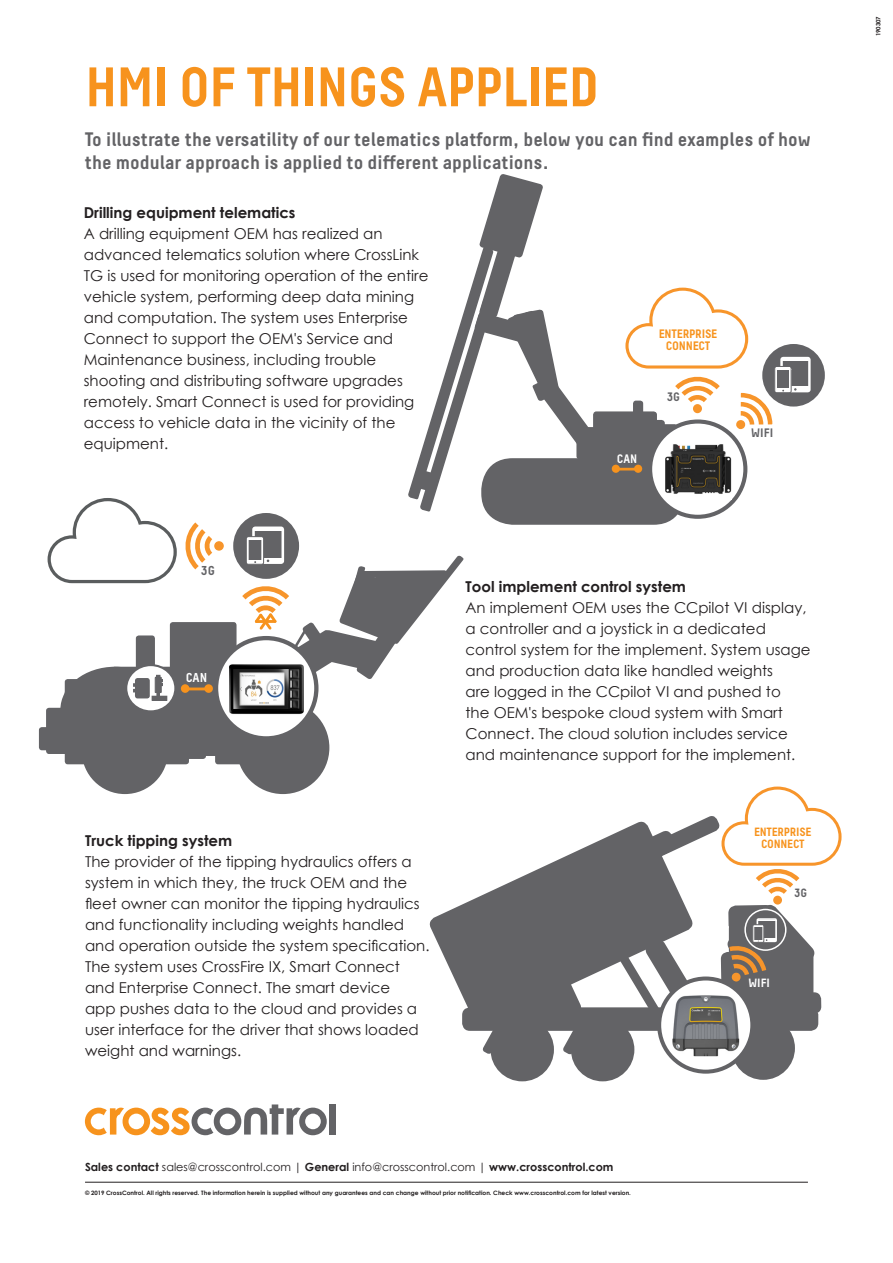
<style>
.page{position:relative;width:893px;height:1263px;background:#fff}
.page>*{position:absolute;margin:0;border:0;box-sizing:border-box;transform-origin:0 0}
.Preamble{font:700 55.5px "Decima Pro A";letter-spacing:-.02em;color:#f7931d}
.Preamble-2{font:700 19.5px/22.5px "Decima Pro A";color:#636366}
.Preamble-3{font:15px/21px "Century Gothic";color:#231f20}
.Preamble-4{font:700 15px "Century Gothic";color:#231f20}
.t1{font:700 12.9px "Decima Pro A";color:#fff}
.t2{font:700 12.9px "Decima Pro A";color:#636366}
.t3{font:700 12.3px "Decima Pro A";letter-spacing:-.02em;color:#f7931d}
.t4{font:700 12.3px "Decima Pro A";color:#636366}
.t5{font:700 12.3px "Decima Pro A";color:#fff}
.t6{font:700 12px "Decima Pro A";letter-spacing:-.02em;color:#f7931d}
.t7{font:700 12px "Decima Pro A";color:#fff}
.t8{font:700 12px "Decima Pro A";color:#636366}
.t9{font:700 11.7px "Decima Pro A";color:#fff}
.t10{font:11.25px "Century Gothic";color:#231f20}
.uppslag_Header_2_tab{font:700 6px "Century Gothic";color:#231f20}
.s1{font-weight:700}
</style>
<div class="page">
<hr style="left:85px;top:1182px;width:723px;height:1px;background:#231f20">
<div style="left:330px;top:1104px;width:6px;height:30px;background:#636366"></div>
<svg style="left:85px;top:1104px;width:242px;height:31px"></svg>
<svg style="left:429px;top:840px;width:172px;height:172px;fill:#636366"></svg>
<div style="left:462px;top:1007px;width:356px;height:24px;background:#636366;border-radius:8px"></div>
<div style="left:490px;top:1018px;width:64px;height:63px;background:#636366;border-radius:50%"></div>
<div style="left:571px;top:1018px;width:63px;height:63px;background:#636366;border-radius:50%"></div>
<div style="left:731px;top:1016px;width:64px;height:64px;background:#636366;border-radius:50%"></div>
<svg style="left:465px;top:923px;width:34px;height:31px"></svg>
<svg style="left:482px;top:973px;width:105px;height:82px"></svg>
<svg style="left:659px;top:978px;width:93px;height:94px"></svg>
<img style="left:672px;top:1055px;width:67px;height:2px">
<svg style="left:601px;top:786px;width:240px;height:269px"></svg>
<div style="left:82px;top:708px;width:86px;height:86px;background:#636366;border-radius:50%"></div>
<div style="left:237px;top:701px;width:92px;height:93px;background:#636366;border-radius:50%"></div>
<div style="left:65px;top:679px;width:213px;height:77px;background:#636366;border-radius:3px"></div>
<div style="left:215px;top:690px;width:34px;height:74px;background:#636366;border-radius:3px"></div>
<div style="left:155px;top:690px;width:34px;height:74px;background:#636366;border-radius:3px"></div>
<div style="left:172px;top:684px;width:34px;height:75px;background:#636366;border-radius:3px"></div>
<div style="left:65px;top:690px;width:34px;height:74px;background:#636366;border-radius:3px"></div>
<div style="left:170px;top:622px;width:67px;height:74px;background:#636366;border-radius:3px"></div>
<div style="left:112px;top:667px;width:66px;height:74px;background:#636366;border-radius:3px"></div>
<div style="left:46px;top:708px;width:36px;height:46px;background:#636366;border-radius:3px"></div>
<div style="left:39px;top:727px;width:36px;height:23px;background:#636366;border-radius:3px"></div>
<div style="left:60px;top:667px;width:110px;height:86px;background:#636366;border-radius:50%"></div>
<div style="left:136px;top:635px;width:19px;height:75px;background:#636366;border-radius:3px"></div>
<hr style="left:187px;top:687px;width:20px;height:3px;background:#f7931d">
<div style="left:181px;top:684px;width:8px;height:9px;background:#f7931d;border-radius:50%"></div>
<div style="left:204px;top:684px;width:9px;height:9px;background:#f7931d;border-radius:50%"></div>
<svg style="left:216px;top:638px;width:100px;height:100px;fill:#fff"></svg>
<div style="left:214px;top:636px;width:104px;height:104px;border:4px solid #636366;border-radius:50%"></div>
<img style="left:229px;top:663px;width:74px;height:52px">
<div style="left:234px;top:514px;width:64px;height:64px;background:#636366;border-radius:50%"></div>
<div style="left:233px;top:513px;width:66px;height:66px;border:2px solid #636366;border-radius:50%"></div>
<div style="left:252px;top:526px;width:32px;height:38px;border:3px solid #fff;border-radius:2px"></div>
<hr style="left:253px;top:529px;width:30px;height:1px;background:#fff">
<div style="left:247px;top:538px;width:16px;height:25px;background:#636366;border-radius:2px"></div>
<div style="left:246px;top:537px;width:18px;height:27px;border:3px solid #fff;border-radius:2px"></div>
<svg style="left:248px;top:539px;width:14px;height:1px"></svg>
<div style="left:246px;top:536px;width:18px;height:29px;border:1px solid #636366;border-radius:2px"></div>
<svg style="left:126px;top:665px;width:49px;height:46px"></svg>
<div style="left:125px;top:664px;width:51px;height:48px;border:2px solid #636366;border-radius:50%"></div>
<div style="left:136px;top:679px;width:13px;height:18px;background:#636366;border-radius:2px"></div>
<div style="left:135px;top:678px;width:15px;height:20px;border:2px solid #636366;border-radius:2px"></div>
<svg style="left:132px;top:682px;width:6px;height:11px"></svg>
<svg style="left:152px;top:675px;width:15px;height:26px"></svg>
<svg style="left:185px;top:522px;width:39px;height:47px"></svg>
<svg style="left:242px;top:555px;width:222px;height:143px"></svg>
<svg style="left:48px;top:498px;width:129px;height:85px"></svg>
<div style="left:481px;top:458px;width:204px;height:67px;background:#636366;border-radius:31px"></div>
<div style="left:593px;top:411px;width:64px;height:58px;background:#636366;border-radius:3px"></div>
<div style="left:601px;top:420px;width:64px;height:37px;background:#636366;border-radius:3px"></div>
<div style="left:614px;top:424px;width:64px;height:25px;background:#636366;border-radius:3px"></div>
<svg style="left:408px;top:174px;width:196px;height:338px"></svg>
<div style="left:633px;top:401px;width:10px;height:25px;background:#636366;border-radius:3px"></div>
<svg style="left:650px;top:421px;width:95px;height:96px"></svg>
<div style="left:648px;top:419px;width:99px;height:100px;border:4px solid #636366;border-radius:50%"></div>
<img style="left:665px;top:443px;width:66px;height:56px">
<div style="left:763px;top:345px;width:61px;height:60px;background:#636366;border-radius:50%"></div>
<div style="left:762px;top:344px;width:63px;height:63px;border:2px solid #636366;border-radius:50%"></div>
<div style="left:780px;top:357px;width:31px;height:35px;border:2px solid #fff;border-radius:2px"></div>
<hr style="left:782px;top:386px;width:27px;height:4px;background:#fff">
<svg style="left:781px;top:359px;width:29px;height:1px"></svg>
<div style="left:776px;top:368px;width:14px;height:24px;background:#636366;border-radius:2px"></div>
<div style="left:774px;top:367px;width:17px;height:26px;border:2px solid #fff;border-radius:2px"></div>
<svg style="left:776px;top:369px;width:13px;height:1px"></svg>
<div style="left:774px;top:366px;width:17px;height:27px;border:1px solid #636366;border-radius:2px"></div>
<svg style="left:620px;top:468px;width:14px;height:2px"></svg>
<div style="left:612px;top:465px;width:8px;height:8px;background:#f7931d;border-radius:50%"></div>
<div style="left:634px;top:465px;width:8px;height:8px;background:#f7931d;border-radius:50%"></div>
<svg style="left:625px;top:288px;width:123px;height:81px"></svg>
<svg style="left:675px;top:377px;width:45px;height:36px"></svg>
<svg style="left:736px;top:388px;width:60px;height:42px"></svg>
<p class="Preamble" style="left:85px;top:54px;width:516px">HMI OF THINGS APPLIED</p>
<p class="Preamble-2" style="left:85px;top:128px;width:727px">To illustrate the versatility of our telematics platform, below you can find examples of how the modular approach is applied to different applications.</p>
<p class="Preamble-4" style="left:84px;top:201px;width:213px">Drilling equipment telematics</p>
<p class="Preamble-3" style="left:84px;top:223px;width:346px">A drilling equipment OEM has realized an advanced telematics solution where CrossLink TG is used for monitoring operation of the entire vehicle system, performing deep data mining and computation. The system uses Enterprise Connect to support the OEM's Service and Maintenance business, including trouble shooting and distributing software upgrades remotely. Smart Connect is used for providing access to vehicle data in the vicinity of the equipment.</p>
<p class="t5" style="left:617px;top:451px;width:22px">CAN</p>
<p class="t3" style="left:659px;top:327px;width:60px">ENTERPRISE</p>
<p class="t3" style="left:666px;top:339px;width:46px">CONNECT</p>
<p class="t4" style="left:667px;top:389px;width:15px">3G</p>
<p class="t4" style="left:751px;top:425px;width:24px">WIFI</p>
<p class="t2" style="left:201px;top:563px;width:15px">3G</p>
<p class="t1" style="left:186px;top:670px;width:23px">CAN</p>
<p class="Preamble-4" style="left:85px;top:829px;width:149px">Truck tipping system</p>
<p class="Preamble-3" style="left:85px;top:850px;width:346px">The provider of the tipping hydraulics offers a system in which they, the truck OEM and the fleet owner can monitor the tipping hydraulics and functionality including weights handled and operation outside the system specification.<br>The system uses CrossFire IX, Smart Connect and Enterprise Connect. The smart device<br>app pushes data to the cloud and provides a user interface for the driver that shows loaded weight and warnings.</p>
<p class="Preamble-4" style="left:465px;top:575px;width:222px">Tool implement control system</p>
<p class="Preamble-3" style="left:465px;top:596px;width:347px">An implement OEM uses the CCpilot VI display, a controller and a joystick in a dedicated control system for the implement. System usage and production data like handled weights<br>are logged in the CCpilot VI and pushed to<br>the OEM's bespoke cloud system with Smart Connect. The cloud solution includes service and maintenance support for the implement.</p>
<p class="t6" style="left:754px;top:825px;width:59px">ENTERPRISE</p>
<p class="t6" style="left:761px;top:837px;width:45px">CONNECT</p>
<p class="t8" style="left:794px;top:886px;width:14px">3G</p>
<p class="t7" style="left:748px;top:976px;width:23px">WIFI</p>
<p class="t9" style="left:744px;top:978px;width:23px">WIFI</p>
<p class="t10" style="left:85px;top:1159px;width:530px"><span class="s1">Sales contact</span> sales@crosscontrol.com | <span class="s1">General</span> info@crosscontrol.com | <span class="s1">www.crosscontrol.com</span></p>
<p class="uppslag_Header_2_tab" style="left:85px;top:1189px;width:547px">© 2019 CrossControl. All rights reserved. The information herein is supplied without any guarantees and can change without prior notification. Check www.crosscontrol.com for latest version.</p>
<p class="uppslag_Header_2_tab" style="left:874px;top:36px;width:22px;rotate:-90deg">190307</p>
</div>
